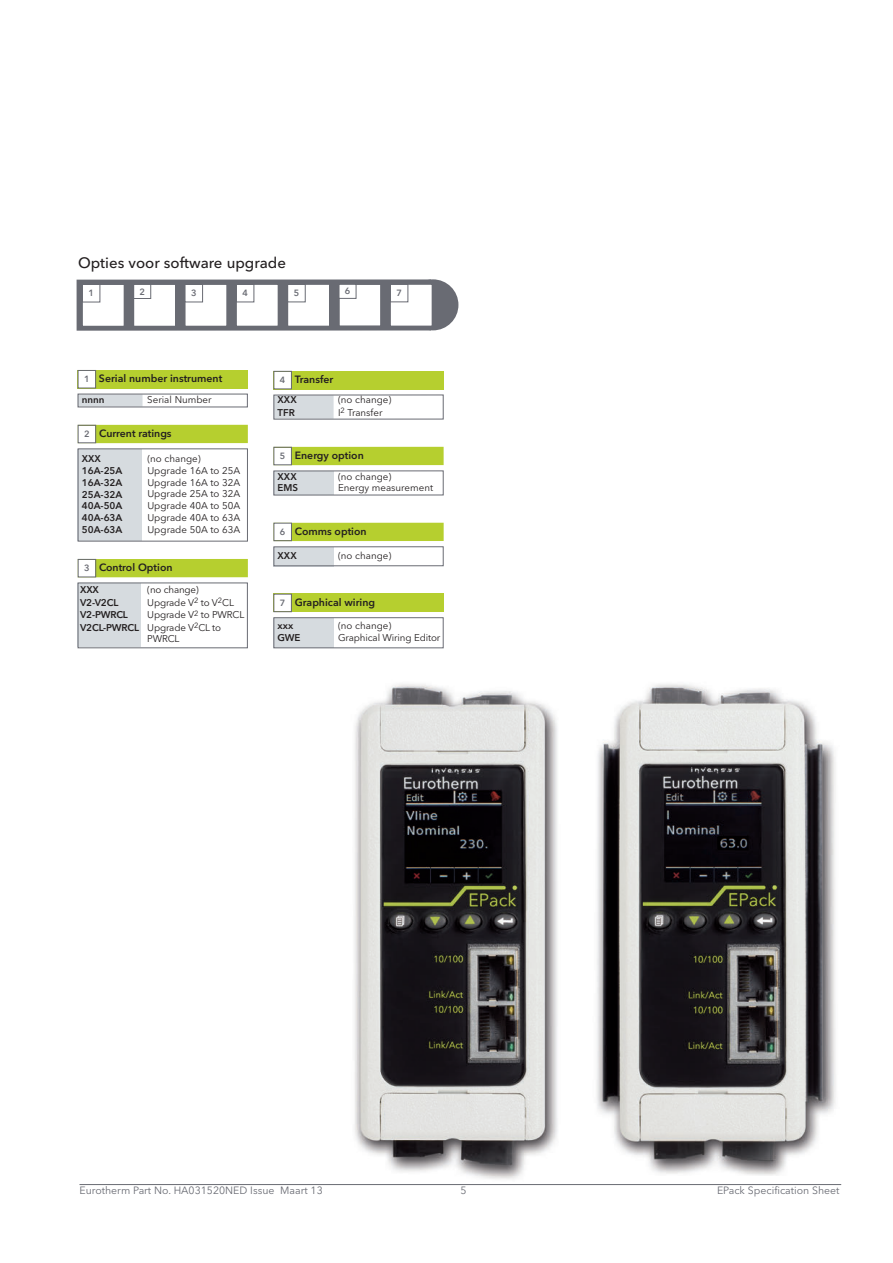
<style>
.page{position:relative;width:893px;height:1263px;background:#fff}
.page>*{position:absolute;margin:0;border:0;box-sizing:border-box;transform-origin:0 0}
.t1{font:500 15px "Avenir Next LT Pro";color:#231f20}
.t2{font:600 10.5px "Avenir Next LT Pro";color:#231f20}
.t3{font:10.5px "Avenir Next LT Pro";color:#696b73}
.t4{font:9.75px "Avenir Next LT Pro";color:#231f20}
.t5{font:600 9.75px "Avenir Next LT Pro";color:#231f20}
.t6{font:9.75px "Avenir Next LT Pro";letter-spacing:-.02em;color:#231f20}
.t7{font:600 9px "Avenir Next LT Pro";color:#696b73}
.s1{font-size:9px;color:#696b73}
.s2{font-weight:600}
</style>
<div class="page">
<img style="left:354px;top:684px;width:204px;height:495px">
<div style="left:407px;top:279px;width:51px;height:51px;background:#696b73;border-radius:50%"></div>
<div style="left:77px;top:279px;width:354px;height:52px;background:#696b73"></div>
<div style="left:339px;top:285px;width:41px;height:41px;background:#fff"></div>
<div style="left:339px;top:284px;width:42px;height:42px;border:1px solid #696b73"></div>
<div style="left:391px;top:285px;width:41px;height:41px;background:#fff"></div>
<div style="left:390px;top:284px;width:42px;height:42px;border:1px solid #696b73"></div>
<div style="left:339px;top:284px;width:17px;height:15px;border:1px solid #696b73"></div>
<div style="left:390px;top:284px;width:18px;height:18px;border:1px solid #696b73"></div>
<div style="left:134px;top:285px;width:41px;height:41px;background:#fff"></div>
<div style="left:133px;top:284px;width:43px;height:43px;border:1px solid #696b73"></div>
<div style="left:185px;top:285px;width:41px;height:41px;background:#fff"></div>
<div style="left:185px;top:284px;width:42px;height:43px;border:1px solid #696b73"></div>
<div style="left:133px;top:284px;width:18px;height:15px;border:1px solid #696b73"></div>
<div style="left:185px;top:284px;width:18px;height:18px;border:1px solid #696b73"></div>
<div style="left:288px;top:285px;width:41px;height:41px;background:#fff"></div>
<div style="left:287px;top:284px;width:43px;height:42px;border:1px solid #696b73"></div>
<div style="left:287px;top:284px;width:19px;height:18px;border:1px solid #696b73"></div>
<div style="left:237px;top:285px;width:41px;height:41px;background:#fff"></div>
<div style="left:236px;top:284px;width:43px;height:43px;border:1px solid #696b73"></div>
<div style="left:236px;top:284px;width:18px;height:18px;border:1px solid #696b73"></div>
<div style="left:83px;top:285px;width:41px;height:41px;background:#fff"></div>
<div style="left:82px;top:284px;width:43px;height:43px;border:1px solid #696b73"></div>
<div style="left:82px;top:284px;width:18px;height:18px;border:1px solid #696b73"></div>
<div style="left:78px;top:394px;width:65px;height:13px;background:#d6dbdf"></div>
<div style="left:78px;top:394px;width:170px;height:13px;border:1px solid #696b73"></div>
<div style="left:78px;top:370px;width:170px;height:18px;background:#b6cf2f"></div>
<div style="left:78px;top:371px;width:17px;height:17px;background:#fff"></div>
<div style="left:78px;top:370px;width:18px;height:18px;border:1px solid #696b73"></div>
<div style="left:78px;top:449px;width:64px;height:92px;background:#d6dbdf"></div>
<div style="left:78px;top:448px;width:170px;height:93px;border:1px solid #696b73"></div>
<div style="left:78px;top:425px;width:170px;height:18px;background:#b6cf2f"></div>
<div style="left:79px;top:426px;width:16px;height:16px;background:#fff"></div>
<div style="left:78px;top:425px;width:18px;height:18px;border:1px solid #696b73"></div>
<div style="left:78px;top:583px;width:63px;height:64px;background:#d6dbdf"></div>
<div style="left:78px;top:582px;width:170px;height:66px;border:1px solid #696b73"></div>
<div style="left:78px;top:559px;width:170px;height:18px;background:#b6cf2f"></div>
<div style="left:79px;top:560px;width:16px;height:17px;background:#fff"></div>
<div style="left:78px;top:559px;width:18px;height:18px;border:1px solid #696b73"></div>
<div style="left:273px;top:395px;width:61px;height:24px;background:#d6dbdf"></div>
<div style="left:274px;top:371px;width:170px;height:18px;background:#b6cf2f"></div>
<div style="left:274px;top:372px;width:17px;height:16px;background:#fff"></div>
<div style="left:274px;top:371px;width:18px;height:18px;border:1px solid #696b73"></div>
<div style="left:273px;top:471px;width:61px;height:24px;background:#d6dbdf"></div>
<div style="left:274px;top:447px;width:170px;height:18px;background:#b6cf2f"></div>
<div style="left:274px;top:448px;width:17px;height:16px;background:#fff"></div>
<div style="left:274px;top:447px;width:18px;height:18px;border:1px solid #696b73"></div>
<div style="left:273px;top:547px;width:61px;height:19px;background:#d6dbdf"></div>
<div style="left:273px;top:546px;width:171px;height:20px;border:1px solid #696b73"></div>
<div style="left:274px;top:523px;width:170px;height:18px;background:#b6cf2f"></div>
<div style="left:274px;top:523px;width:17px;height:17px;background:#fff"></div>
<div style="left:274px;top:523px;width:18px;height:18px;border:1px solid #696b73"></div>
<div style="left:273px;top:618px;width:61px;height:29px;background:#d6dbdf"></div>
<div style="left:273px;top:617px;width:171px;height:31px;border:1px solid #696b73"></div>
<div style="left:273px;top:594px;width:171px;height:18px;background:#b6cf2f"></div>
<div style="left:274px;top:594px;width:17px;height:17px;background:#fff"></div>
<div style="left:273px;top:594px;width:19px;height:18px;border:1px solid #696b73"></div>
<hr style="left:79px;top:1184px;width:762px;height:1px;background:#696b73">
<img style="left:596px;top:684px;width:240px;height:491px">
<h1 class="t1" style="left:78px;top:257px;width:209px">Opties voor software upgrade</h1>
<p class="t7" style="left:88px;top:290px;width:7px">1</p>
<p class="t7" style="left:139px;top:288px;width:7px">2</p>
<p class="t7" style="left:191px;top:290px;width:7px">3</p>
<p class="t7" style="left:242px;top:290px;width:7px">4</p>
<p class="t7" style="left:294px;top:290px;width:7px">5</p>
<p class="t7" style="left:345px;top:288px;width:7px">6</p>
<p class="t7" style="left:396px;top:290px;width:7px">7</p>
<p class="t2" style="left:84px;top:374px;width:140px"><span class="s1">1</span> Serial number instrument</p>
<p class="t5" style="left:82px;top:396px;width:24px">nnnn</p>
<p class="t4" style="left:147px;top:396px;width:66px">Serial Number</p>
<p class="t2" style="left:84px;top:429px;width:89px"><span class="s1">2</span> Current ratings</p>
<p class="t5" style="left:82px;top:455px;width:21px">XXX</p>
<p class="t4" style="left:147px;top:455px;width:55px">(no change)</p>
<p class="t5" style="left:82px;top:467px;width:42px">16A-25A</p>
<p class="t4" style="left:147px;top:467px;width:94px">Upgrade 16A to 25A</p>
<p class="t5" style="left:82px;top:479px;width:42px">16A-32A</p>
<p class="t4" style="left:147px;top:479px;width:94px">Upgrade 16A to 32A</p>
<p class="t5" style="left:82px;top:491px;width:42px">25A-32A</p>
<p class="t4" style="left:147px;top:491px;width:94px">Upgrade 25A to 32A</p>
<p class="t5" style="left:82px;top:502px;width:42px">40A-50A</p>
<p class="t4" style="left:147px;top:502px;width:94px">Upgrade 40A to 50A</p>
<p class="t5" style="left:82px;top:514px;width:42px">40A-63A</p>
<p class="t4" style="left:147px;top:514px;width:94px">Upgrade 40A to 63A</p>
<p class="t5" style="left:82px;top:526px;width:42px">50A-63A</p>
<p class="t4" style="left:147px;top:526px;width:94px">Upgrade 50A to 63A</p>
<p class="t2" style="left:84px;top:563px;width:90px"><span class="s1">3</span> Control Option</p>
<p class="t5" style="left:80px;top:586px;width:20px">XXX</p>
<p class="t6" style="left:147px;top:586px;width:53px">(no change)</p>
<p class="t5" style="left:80px;top:599px;width:40px">V2-V2CL</p>
<p class="t6" style="left:147px;top:599px;width:88px">Upgrade V<sup>2</sup> to V<sup>2</sup>CL</p>
<p class="t5" style="left:80px;top:611px;width:49px">V2-PWRCL</p>
<p class="t6" style="left:147px;top:611px;width:99px">Upgrade V<sup>2</sup> to PWRCL</p>
<p class="t6" style="left:80px;top:624px;width:143px"><span class="s2">V2CL-PWRCL</span> Upgrade V<sup>2</sup>CL to</p>
<p class="t4" style="left:147px;top:635px;width:34px">PWRCL</p>
<p class="t2" style="left:280px;top:375px;width:55px"><span class="s1">4</span> Transfer</p>
<p class="t5" style="left:278px;top:396px;width:21px">XXX</p>
<p class="t4" style="left:338px;top:396px;width:55px">(no change)</p>
<p class="t5" style="left:278px;top:409px;width:19px">TFR</p>
<p class="t4" style="left:338px;top:409px;width:46px">I<sup>2</sup> Transfer</p>
<p class="t2" style="left:280px;top:451px;width:85px"><span class="s1">5</span> Energy option</p>
<p class="t5" style="left:278px;top:473px;width:21px">XXX</p>
<p class="t4" style="left:338px;top:473px;width:55px">(no change)</p>
<p class="t5" style="left:278px;top:484px;width:22px">EMS</p>
<p class="t4" style="left:338px;top:484px;width:97px">Energy measurement</p>
<p class="t2" style="left:280px;top:527px;width:88px"><span class="s1">6</span> Comms option</p>
<p class="t5" style="left:278px;top:552px;width:21px">XXX</p>
<p class="t4" style="left:338px;top:552px;width:55px">(no change)</p>
<p class="t2" style="left:280px;top:598px;width:97px"><span class="s1">7</span> Graphical wiring</p>
<p class="t5" style="left:278px;top:622px;width:17px">xxx</p>
<p class="t4" style="left:338px;top:622px;width:55px">(no change)</p>
<p class="t5" style="left:278px;top:634px;width:24px">GWE</p>
<p class="t4" style="left:338px;top:634px;width:104px">Graphical Wiring Editor</p>
<p class="t3" style="left:79px;top:1187px;width:245px">Eurotherm Part No. HA031520NED Issue Maart 13</p>
<p class="t3" style="left:460px;top:1187px;width:8px">5</p>
<p class="t3" style="left:717px;top:1187px;width:124px">EPack Specification Sheet</p>
</div>
